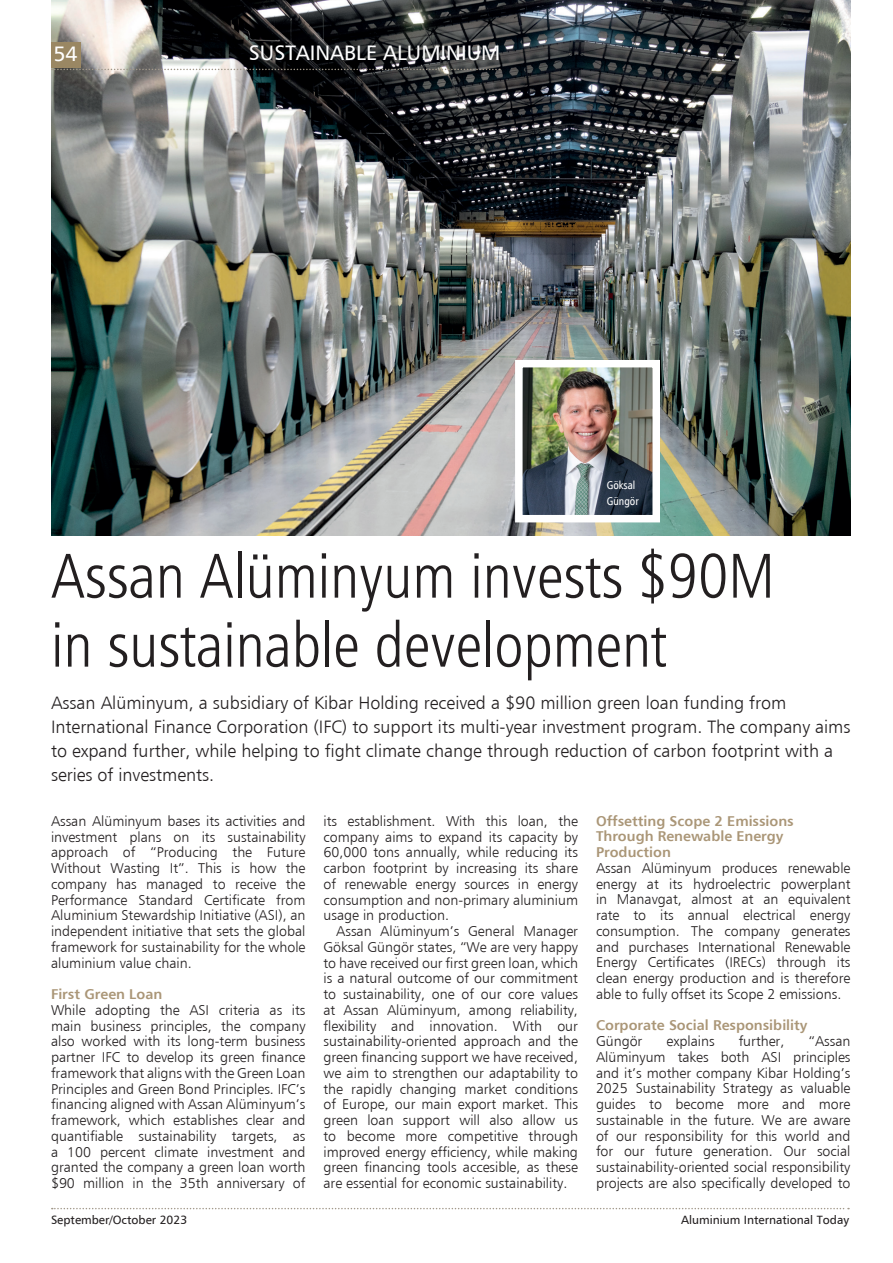
<style>
.page{position:relative;width:893px;height:1263px;background:#fff}
.page>*{position:absolute;margin:0;border:0;box-sizing:border-box;transform-origin:0 0}
.t1{font:63px/69px "Humanist 777 BT Light Condensed B";letter-spacing:-.005em;color:#231f20}
.t2{font:21px "Humanist 777 BT Roman B";color:#fff}
.t3{font:18px/24px "Humanist 777 BT Light B";color:#231f20}
.t4{font:14.25px/15.8px "Humanist 777 BT Light B";color:#231f20;text-align:justify}
.t5{font:14.25px/15.8px "Humanist 777 BT Bold B";color:#aa9677}
.t6{font:12px "Humanist 777 BT Roman B";color:#231f20}
.t7{font:11.25px/15.8px "Humanist 777 BT Roman Condensed B";color:#fff}
</style>
<div class="page">
<img style="left:51px;top:0;width:799px;height:536px">
<svg style="left:52px;top:1208px;width:797px;height:1px"></svg>
<div style="left:51px;top:43px;width:30px;height:25px;background:#9a8763"></div>
<svg style="left:52px;top:69px;width:448px;height:1px"></svg>
<img style="left:524px;top:369px;width:127px;height:144px">
<div style="left:515px;top:360px;width:145px;height:162px;border:8px solid #fff"></div>
<h2 class="t2" style="left:54px;top:40px;width:26px">54</h2>
<h2 class="t2" style="left:249px;top:40px;width:253px">SUSTAINABLE ALUMINIUM</h2>
<p class="t7" style="left:607px;top:477px;width:33px">Göksal<br>Güngör</p>
<h1 class="t1" style="left:51px;top:540px;width:725px">Assan Alüminyum invests $90M in sustainable development</h1>
<p class="t3" style="left:51px;top:690px;width:801px">Assan Alüminyum, a subsidiary of Kibar Holding received a $90 million green loan funding from International Finance Corporation (IFC) to support its multi-year investment program. The company aims to expand further, while helping to fight climate change through reduction of carbon footprint with a series of investments.</p>
<p class="t4" style="left:51px;top:813px;width:256px">Assan Alüminyum bases its activities and investment plans on its sustainability approach of “Producing the Future Without Wasting It”. This is how the company has managed to receive the Performance Standard Certificate from Aluminium Stewardship Initiative (ASI), an independent initiative that sets the global framework for sustainability for the whole aluminium value chain.</p>
<p class="t5" style="left:51px;top:986px;width:113px">First Green Loan</p>
<p class="t4" style="left:51px;top:1002px;width:256px">While adopting the ASI criteria as its main business principles, the company also worked with its long-term business partner IFC to develop its green finance framework that aligns with the Green Loan Principles and Green Bond Principles. IFC’s financing aligned with Assan Alüminyum’s framework, which establishes clear and quantifiable sustainability targets, as a 100 percent climate investment and granted the company a green loan worth $90 million in the 35th anniversary of</p>
<p class="t5" style="left:596px;top:812px;width:199px">Offsetting Scope 2 Emissions<br>Through Renewable Energy<br>Production</p>
<p class="t4" style="left:596px;top:860px;width:256px">Assan Alüminyum produces renewable energy at its hydroelectric powerplant in Manavgat, almost at an equivalent rate to its annual electrical energy consumption. The company generates and purchases International Renewable Energy Certificates (IRECs) through its clean energy production and is therefore able to fully offset its Scope 2 emissions.</p>
<p class="t5" style="left:596px;top:1017px;width:213px">Corporate Social Responsibility</p>
<p class="t4" style="left:596px;top:1033px;width:48px">Güngör</p>
<p class="t4" style="left:666px;top:1033px;width:50px">explains</p>
<p class="t4" style="left:739px;top:1033px;width:47px">further,</p>
<p class="t4" style="left:323px;top:813px;width:256px">its establishment. With this loan, the company aims to expand its capacity by 60,000 tons annually, while reducing its carbon footprint by increasing its share of renewable energy sources in energy consumption and non-primary aluminium usage in production.</p>
<p class="t4" style="left:323px;top:923px;width:256px;text-indent:13px">Assan Alüminyum’s General Manager Göksal Güngör states, “We are very happy to have received our first green loan, which is a natural outcome of our commitment to sustainability, one of our core values at Assan Alüminyum, among reliability, flexibility and innovation. With our sustainability-oriented approach and the green financing support we have received, we aim to strengthen our adaptability to the rapidly changing market conditions of Europe, our main export market. This green loan support will also allow us to become more competitive through improved energy efficiency, while making green financing tools accesible, as these are essential for economic sustainability.</p>
<p class="t4" style="left:596px;top:1033px;width:256px;text-indent:213px">“Assan Alüminyum takes both ASI principles and it’s mother company Kibar Holding’s 2025 Sustainability Strategy as valuable guides to become more and more sustainable in the future. We are aware of our responsibility for this world and for our future generation. Our social sustainability-oriented social responsibility projects are also specifically developed to</p>
<p class="t6" style="left:51px;top:1213px;width:138px">September/October 2023</p>
<p class="t6" style="left:681px;top:1213px;width:169px">Aluminium International Today</p>
</div>
